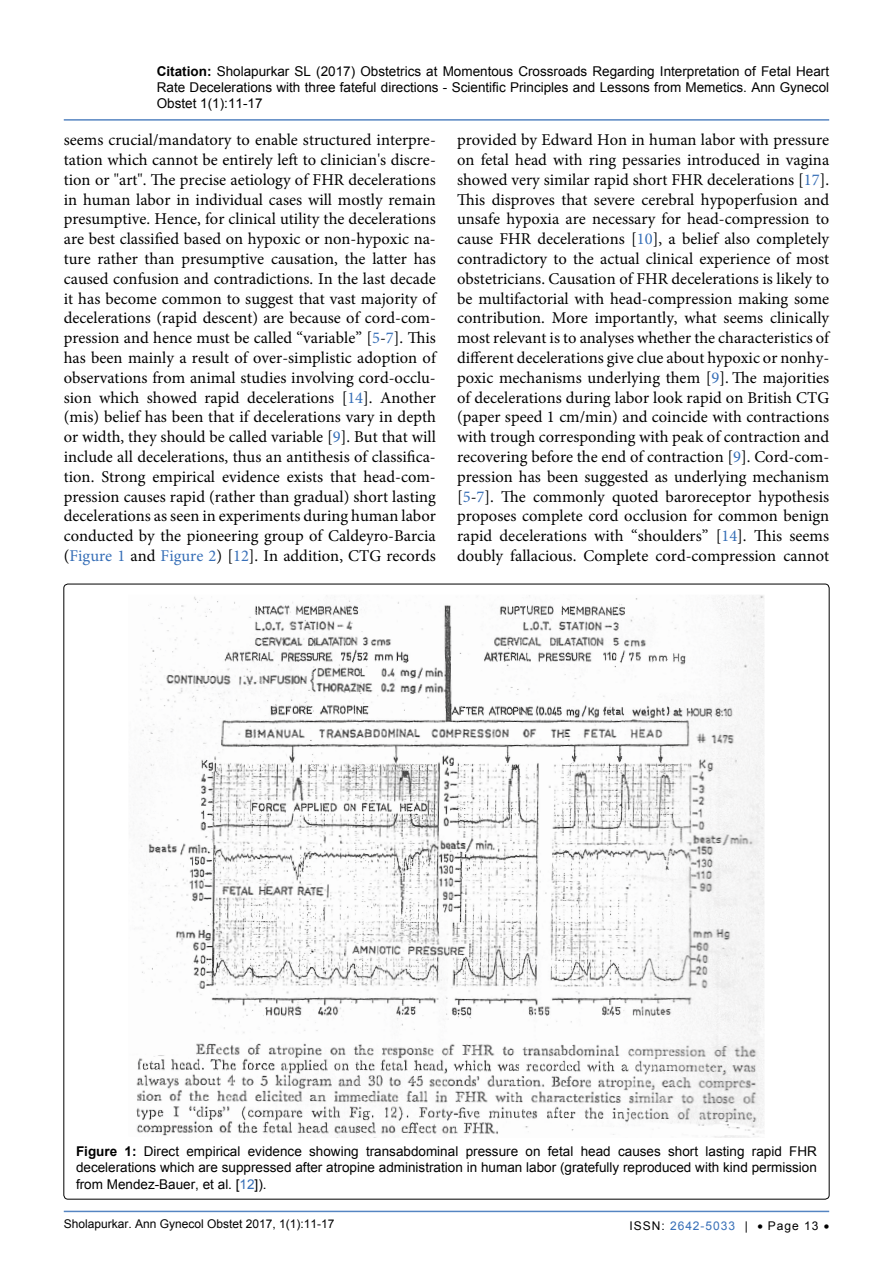
<style>
.page{position:relative;width:893px;height:1263px;background:#fff}
.page>*{position:absolute;margin:0;border:0;box-sizing:border-box;transform-origin:0 0}
.t1{font:16.5px/19.8px "Minion Pro";color:#000;text-align:justify}
.t2{font:13.5px/16.2px "Arial";color:#000;text-align:justify}
.t3{font:12px "Arial";color:#000}
.t4{font:12px "Arial";letter-spacing:.08em;color:#376fb7}
.s1{font-weight:700}
.s2{color:#376fb7}
.s3{color:#000}
</style>
<div class="page">
<hr style="left:64px;top:1211px;width:765px;height:1px;background:#376fb7">
<hr style="left:64px;top:119px;width:765px;height:2px;background:#376fb7">
<img style="left:136px;top:595px;width:628px;height:543px">
<p class="t2" style="left:157px;top:63px;width:674px"><span class="s1">Citation:</span> Sholapurkar SL (2017) Obstetrics at Momentous Crossroads Regarding Interpretation of Fetal Heart Rate Decelerations with three fateful directions - Scientific Principles and Lessons from Memetics. Ann Gynecol Obstet 1(1):11-17</p>
<p class="t1" style="left:64px;top:130px;width:374px">seems crucial/mandatory to enable structured interpre&shy;tation which cannot be entirely left to clinician's discre&shy;tion or "art". The precise aetiology of FHR decelerations in human labor in individual cases will mostly remain presumptive. Hence, for clinical utility the decelerations are best classified based on hypoxic or non-hypoxic na&shy;ture rather than presumptive causation, the latter has caused confusion and contradictions. In the last decade it has become common to suggest that vast majority of decelerations (rapid descent) are because of cord-com&shy;pression and hence must be called “variable” [<span class="s2">5</span>-<span class="s2">7</span>]. This has been mainly a result of over-simplistic adoption of observations from animal studies involving cord-occlu&shy;sion which showed rapid decelerations [<span class="s2">14</span>]. Another (mis) belief has been that if decelerations vary in depth or width, they should be called variable [<span class="s2">9</span>]. But that will include all decelerations, thus an antithesis of classifica&shy;tion. Strong empirical evidence exists that head-com&shy;pression causes rapid (rather than gradual) short lasting decelerations as seen in experiments during human labor conducted by the pioneering group of Caldeyro-Barcia (<span class="s2">Figure 1</span> and <span class="s2">Figure 2</span>) [<span class="s2">12</span>]. In addition, CTG records</p>
<p class="t1" style="left:457px;top:130px;width:374px">provided by Edward Hon in human labor with pressure on fetal head with ring pessaries introduced in vagina showed very similar rapid short FHR decelerations [<span class="s2">17</span>].<br>This disproves that severe cerebral hypoperfusion and unsafe hypoxia are necessary for head-compression to cause FHR decelerations [<span class="s2">10</span>], a belief also completely contradictory to the actual clinical experience of most obstetricians. Causation of FHR decelerations is likely to be multifactorial with head-compression making some contribution. More importantly, what seems clinically most relevant is to analyses whether the characteristics of different decelerations give clue about hypoxic or nonhy&shy;poxic mechanisms underlying them [<span class="s2">9</span>]. The majorities of decelerations during labor look rapid on British CTG (paper speed 1 cm/min) and coincide with contractions with trough corresponding with peak of contraction and recovering before the end of contraction [<span class="s2">9</span>]. Cord-com&shy;pression has been suggested as underlying mechanism [<span class="s2">5</span>-<span class="s2">7</span>]. The commonly quoted baroreceptor hypothesis proposes complete cord occlusion for common benign rapid decelerations with “shoulders” [<span class="s2">14</span>]. This seems doubly fallacious. Complete cord-compression cannot</p>
<p class="t2" style="left:76px;top:1143px;width:742px"><span class="s1">Figure 1:</span> Direct empirical evidence showing transabdominal pressure on fetal head causes short lasting rapid FHR decelerations which are suppressed after atropine administration in human labor (gratefully reproduced with kind permission from Mendez-Bauer, et al. [<span class="s2">12</span>]).</p>
<p class="t3" style="left:64px;top:1215px;width:272px">Sholapurkar. Ann Gynecol Obstet 2017, 1(1):11-17</p>
<p class="t4" style="left:630px;top:1217px;width:120px"><span class="s3">ISSN:</span> 2642-5033 <span class="s3">|</span></p>
<p class="t3" style="left:757px;top:1218px;width:73px">• Page 13 •</p>
</div>
